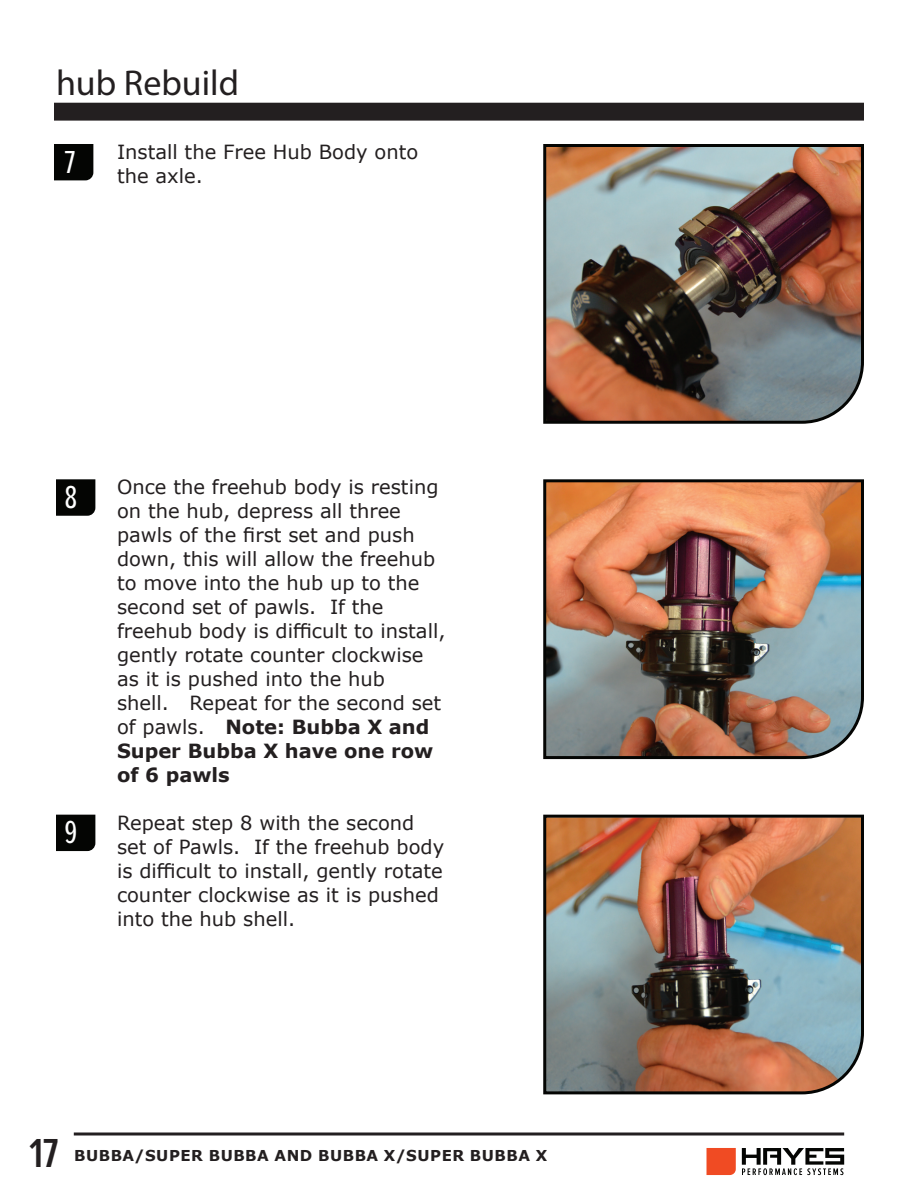
<style>
.page{position:relative;width:918px;height:1188px;background:#fff}
.page>*{position:absolute;margin:0;border:0;box-sizing:border-box;transform-origin:0 0}
.t1{font:600 42px "Proxima Nova Ex Cn";color:#231f20}
.t2{font:36px "Myriad Pro";color:#231f20}
.t3{font:33px "Proxima Nova Ex Cn";color:#fff}
.t4{font:19.5px/24px "Verdana";color:#231f20}
.t5{font:700 15px "Verdana";letter-spacing:.035em;color:#231f20}
.s1{font-weight:700}
</style>
<div class="page">
<svg style="left:74px;top:1132px;width:770px;height:4px;background:#595657"></svg>
<svg style="left:707px;top:1148px;width:29px;height:27px"></svg>
<svg style="left:742px;top:1148px;width:102px;height:27px"></svg>
<div style="left:55px;top:103px;width:808px;height:17px;background:#231f20"></div>
<div style="left:54px;top:103px;width:810px;height:18px;border:2px solid #231f20"></div>
<svg style="left:54px;top:144px;width:39px;height:36px"></svg>
<img style="left:543px;top:144px;width:321px;height:280px">
<img style="left:543px;top:479px;width:321px;height:281px">
<img style="left:543px;top:814px;width:321px;height:281px">
<svg style="left:56px;top:479px;width:39px;height:37px"></svg>
<svg style="left:56px;top:815px;width:39px;height:36px"></svg>
<h2 class="t2" style="left:56px;top:61px;width:185px">hub Rebuild</h2>
<h3 class="t3" style="left:64px;top:143px;width:12px">7</h3>
<p class="t4" style="left:117px;top:140px;width:303px">Install the Free Hub Body onto the axle.</p>
<h3 class="t3" style="left:64px;top:479px;width:14px">8</h3>
<h3 class="t3" style="left:64px;top:814px;width:14px">9</h3>
<p class="t4" style="left:117px;top:475px;width:330px">Once the freehub body is resting on the hub, depress all three pawls of the first set and push down, this will allow the freehub to move into the hub up to the second set of pawls. If the freehub body is difficult to install, gently rotate counter clockwise as it is pushed into the hub<br>shell. Repeat for the second set of pawls. <span class="s1">Note: Bubba X and<br>Super Bubba X have one row of 6 pawls</span></p>
<p class="t4" style="left:117px;top:810px;width:329px">Repeat step 8 with the second set of Pawls. If the freehub body is difficult to install, gently rotate counter clockwise as it is pushed into the hub shell.</p>
<h1 class="t1" style="left:29px;top:1130px;width:30px">17</h1>
<p class="t5" style="left:74px;top:1145px;width:475px">BUBBA/SUPER BUBBA AND BUBBA X/SUPER BUBBA X</p>
</div>
